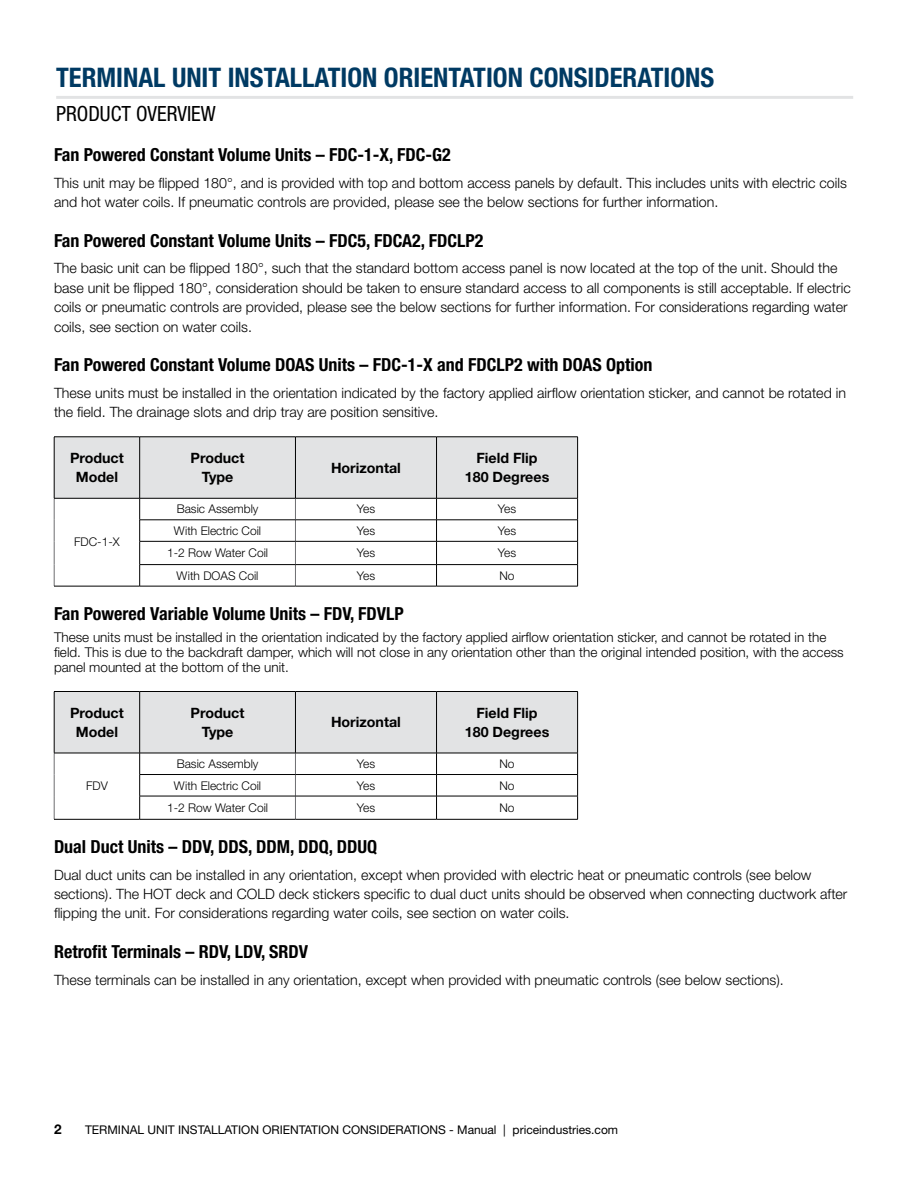
<style>
.page{position:relative;width:918px;height:1188px;background:#fff}
.page>*{position:absolute;margin:0;border:0;box-sizing:border-box;transform-origin:0 0}
.t1{font:700 condensed 27px "Helvetica Neue LT Std";color:#003a63}
.t2{font:condensed 21px "Helvetica Neue LT Std";color:#000}
.t3{font:700 condensed 18px "Helvetica Neue LT Std";color:#000}
.t4{font:300 14.25px/19.5px "Helvetica Neue LT Std";color:#000}
.t5{font:700 14.25px/19.5px "Helvetica Neue LT Std";color:#000;text-align:center}
.t6{font:300 13.5px/15px "Helvetica Neue LT Std";color:#000}
.t7{font:700 13.5px "Helvetica Neue LT Std";color:#000}
.t8{font:300 12px "Helvetica Neue LT Std";color:#000}
.t9{font:12px "Helvetica Neue LT Std";color:#000}
</style>
<div class="page">
<hr style="left:56px;top:96px;width:797px;height:3px;background:#e2e3e4">
<svg style="left:54px;top:438px;width:524px;height:148px"></svg>
<hr style="left:54px;top:586px;width:86px;height:1px;background:#000">
<hr style="left:140px;top:586px;width:155px;height:1px;background:#000">
<hr style="left:295px;top:586px;width:142px;height:1px;background:#000">
<hr style="left:437px;top:586px;width:141px;height:1px;background:#000">
<hr style="left:54px;top:437px;width:86px;height:1px;background:#000">
<hr style="left:54px;top:437px;width:1px;height:61px;background:#000">
<hr style="left:140px;top:437px;width:155px;height:1px;background:#000">
<hr style="left:139px;top:437px;width:1px;height:61px;background:#000">
<hr style="left:295px;top:437px;width:142px;height:1px;background:#000">
<hr style="left:295px;top:437px;width:1px;height:61px;background:#000">
<hr style="left:437px;top:437px;width:141px;height:1px;background:#000">
<hr style="left:436px;top:437px;width:1px;height:61px;background:#000">
<hr style="left:577px;top:437px;width:1px;height:61px;background:#000">
<hr style="left:54px;top:498px;width:86px;height:1px;background:#000">
<hr style="left:140px;top:498px;width:155px;height:1px;background:#000">
<hr style="left:295px;top:498px;width:142px;height:1px;background:#000">
<hr style="left:437px;top:498px;width:141px;height:1px;background:#000">
<svg style="left:54px;top:692px;width:524px;height:127px"></svg>
<hr style="left:54px;top:819px;width:86px;height:1px;background:#000">
<hr style="left:140px;top:819px;width:155px;height:1px;background:#000">
<hr style="left:295px;top:819px;width:142px;height:1px;background:#000">
<hr style="left:437px;top:819px;width:141px;height:1px;background:#000">
<hr style="left:54px;top:691px;width:86px;height:1px;background:#000">
<hr style="left:54px;top:692px;width:1px;height:61px;background:#000">
<hr style="left:140px;top:691px;width:155px;height:1px;background:#000">
<hr style="left:139px;top:692px;width:1px;height:61px;background:#000">
<hr style="left:295px;top:691px;width:142px;height:1px;background:#000">
<hr style="left:295px;top:692px;width:1px;height:61px;background:#000">
<hr style="left:437px;top:691px;width:141px;height:1px;background:#000">
<hr style="left:436px;top:692px;width:1px;height:61px;background:#000">
<hr style="left:577px;top:692px;width:1px;height:61px;background:#000">
<hr style="left:54px;top:753px;width:86px;height:1px;background:#000">
<hr style="left:140px;top:753px;width:155px;height:1px;background:#000">
<hr style="left:295px;top:753px;width:142px;height:1px;background:#000">
<hr style="left:437px;top:753px;width:141px;height:1px;background:#000">
<h1 class="t1" style="left:56px;top:61px;width:660px">TERMINAL UNIT INSTALLATION ORIENTATION CONSIDERATIONS</h1>
<h2 class="t2" style="left:56px;top:102px;width:161px">PRODUCT OVERVIEW</h2>
<p class="t3" style="left:54px;top:144px;width:398px">Fan Powered Constant Volume Units – FDC-1-X, FDC-G2</p>
<p class="t4" style="left:54px;top:172px;width:794px">This unit may be flipped 180°, and is provided with top and bottom access panels by default. This includes units with electric coils and hot water coils. If pneumatic controls are provided, please see the below sections for further information.</p>
<p class="t3" style="left:54px;top:230px;width:431px">Fan Powered Constant Volume Units – FDC5, FDCA2, FDCLP2</p>
<p class="t4" style="left:54px;top:258px;width:798px">The basic unit can be flipped 180°, such that the standard bottom access panel is now located at the top of the unit. Should the base unit be flipped 180°, consideration should be taken to ensure standard access to all components is still acceptable. If electric coils or pneumatic controls are provided, please see the below sections for further information. For considerations regarding water coils, see section on water coils.</p>
<p class="t3" style="left:54px;top:354px;width:600px">Fan Powered Constant Volume DOAS Units – FDC-1-X and FDCLP2 with DOAS Option</p>
<p class="t4" style="left:54px;top:382px;width:794px">These units must be installed in the orientation indicated by the factory applied airflow orientation sticker, and cannot be rotated in the field. The drainage slots and drip tray are position sensitive.</p>
<p class="t5" style="left:70px;top:448px;width:55px">Product<br>Model</p>
<p class="t5" style="left:191px;top:448px;width:55px">Product<br>Type</p>
<p class="t5" style="left:331px;top:457px;width:71px">Horizontal</p>
<p class="t5" style="left:465px;top:448px;width:86px">Field Flip<br>180 Degrees</p>
<p class="t8" style="left:177px;top:502px;width:83px">Basic Assembly</p>
<p class="t8" style="left:357px;top:502px;width:20px">Yes</p>
<p class="t8" style="left:498px;top:502px;width:20px">Yes</p>
<p class="t8" style="left:174px;top:523px;width:89px">With Electric Coil</p>
<p class="t8" style="left:357px;top:523px;width:20px">Yes</p>
<p class="t8" style="left:498px;top:523px;width:20px">Yes</p>
<p class="t8" style="left:167px;top:546px;width:103px">1-2 Row Water Coil</p>
<p class="t8" style="left:357px;top:546px;width:20px">Yes</p>
<p class="t8" style="left:498px;top:546px;width:20px">Yes</p>
<p class="t8" style="left:177px;top:568px;width:83px">With DOAS Coil</p>
<p class="t8" style="left:357px;top:568px;width:20px">Yes</p>
<p class="t8" style="left:500px;top:568px;width:17px">No</p>
<p class="t3" style="left:54px;top:603px;width:351px">Fan Powered Variable Volume Units – FDV, FDVLP</p>
<p class="t6" style="left:54px;top:629px;width:791px">These units must be installed in the orientation indicated by the factory applied airflow orientation sticker, and cannot be rotated in the field. This is due to the backdraft damper, which will not close in any orientation other than the original intended position, with the access panel mounted at the bottom of the unit.</p>
<p class="t5" style="left:70px;top:702px;width:55px">Product<br>Model</p>
<p class="t5" style="left:191px;top:702px;width:55px">Product<br>Type</p>
<p class="t5" style="left:331px;top:712px;width:71px">Horizontal</p>
<p class="t5" style="left:465px;top:702px;width:86px">Field Flip<br>180 Degrees</p>
<p class="t8" style="left:74px;top:535px;width:47px">FDC-1-X</p>
<p class="t8" style="left:177px;top:756px;width:83px">Basic Assembly</p>
<p class="t8" style="left:357px;top:756px;width:20px">Yes</p>
<p class="t8" style="left:500px;top:756px;width:17px">No</p>
<p class="t8" style="left:174px;top:778px;width:89px">With Electric Coil</p>
<p class="t8" style="left:357px;top:778px;width:20px">Yes</p>
<p class="t8" style="left:500px;top:778px;width:17px">No</p>
<p class="t8" style="left:167px;top:800px;width:103px">1-2 Row Water Coil</p>
<p class="t8" style="left:357px;top:800px;width:20px">Yes</p>
<p class="t8" style="left:500px;top:800px;width:17px">No</p>
<p class="t3" style="left:54px;top:836px;width:325px">Dual Duct Units – DDV, DDS, DDM, DDQ, DDUQ</p>
<p class="t4" style="left:54px;top:864px;width:795px">Dual duct units can be installed in any orientation, except when provided with electric heat or pneumatic controls (see below sections). The HOT deck and COLD deck stickers specific to dual duct units should be observed when connecting ductwork after flipping the unit. For considerations regarding water coils, see section on water coils.</p>
<p class="t3" style="left:54px;top:941px;width:256px">Retrofit Terminals – RDV, LDV, SRDV</p>
<p class="t4" style="left:54px;top:969px;width:731px">These terminals can be installed in any orientation, except when provided with pneumatic controls (see below sections).</p>
<p class="t8" style="left:86px;top:779px;width:23px">FDV</p>
<p class="t7" style="left:54px;top:1121px;width:9px">2</p>
<p class="t9" style="left:85px;top:1123px;width:535px">TERMINAL UNIT INSTALLATION ORIENTATION CONSIDERATIONS - Manual | priceindustries.com</p>
</div>
